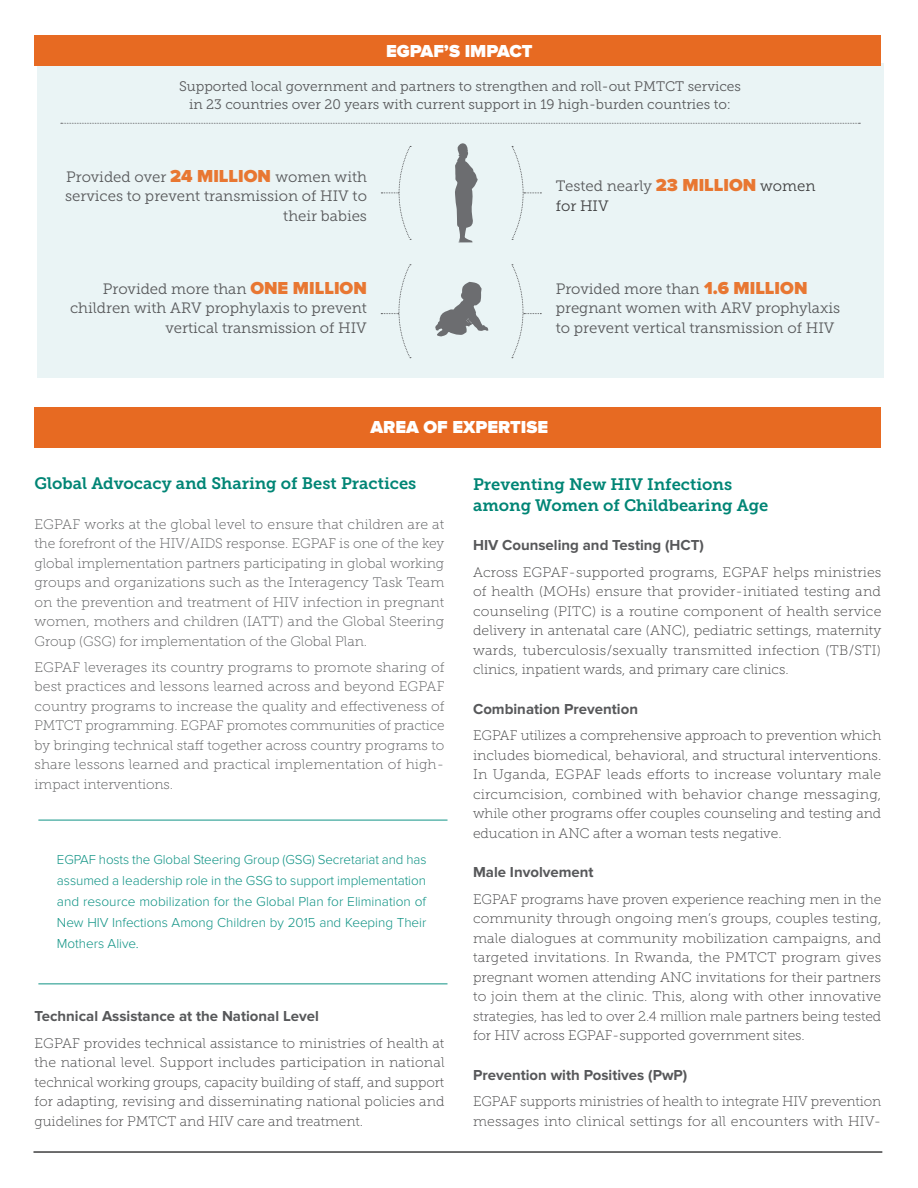
<style>
.page{position:relative;width:918px;height:1188px;background:#fff}
.page>*{position:absolute;margin:0;border:0;box-sizing:border-box;transform-origin:0 0}
.t1{font:900 18px "Proxima Nova";color:#fff}
.t2{font:16.5px/21px "Museo Slab 700";color:#008575}
.body{font:15px/19.5px "Museo Slab 300";color:#57585a;text-align:right}
.body-2{font:700 15px "Proxima Nova";color:#57585a}
.body-3{font:13.8px/19.5px "Museo Slab 100";color:#3e3e3f;text-align:justify}
.body-4{font:13.8px/19.5px "Museo Slab 100";color:#57585a;text-align:justify}
.body-5{font:13.8px/18px "Museo Slab 300";color:#57585a;text-align:center}
.Bullet{font:300 13.5px/21px "Proxima Nova";letter-spacing:-.005em;color:#109385;text-align:justify}
.s1{font-family:"Proxima Nova";font-weight:900;font-size:18px;color:#e87732}
.s2{color:#3e3e3f}
</style>
<div class="page">
<div style="left:37px;top:64px;width:846px;height:314px;background:#eaf4f5"></div>
<svg style="left:381px;top:146px;width:30px;height:94px"></svg>
<svg style="left:511px;top:146px;width:30px;height:94px"></svg>
<svg style="left:455px;top:143px;width:23px;height:100px"></svg>
<svg style="left:381px;top:264px;width:30px;height:94px"></svg>
<svg style="left:511px;top:264px;width:30px;height:94px"></svg>
<svg style="left:61px;top:123px;width:799px;height:1px"></svg>
<svg style="left:435px;top:282px;width:53px;height:54px"></svg>
<hr style="left:33px;top:1151px;width:849px;height:2px;background:#3e3e3f">
<hr style="left:38px;top:820px;width:410px;height:1px;background:#109385">
<hr style="left:38px;top:984px;width:410px;height:1px;background:#109385">
<div style="left:35px;top:407px;width:846px;height:41px;background:#e76a22"></div>
<div style="left:35px;top:36px;width:846px;height:30px;background:#e76a22"></div>
<p class="t1" style="left:386px;top:41px;width:148px">EGPAF’S IMPACT</p>
<p class="body-5" style="left:179px;top:77px;width:564px">Supported local government and partners to strengthen and roll-out PMTCT services in 23 countries over 20 years with current support in 19 high-burden countries to:</p>
<p class="body" style="left:65px;top:167px;width:303px">Provided over <span class="s1">24 MILLION</span> women with services to prevent transmission of HIV to their babies</p>
<p class="body" style="left:556px;top:177px;width:261px;text-align:left">Tested nearly <span class="s1">23 MILLION</span> <span class="s2">women for HIV</span></p>
<p class="body" style="left:70px;top:279px;width:298px">Provided more than <span class="s1">ONE MILLION </span>children with ARV prophylaxis to prevent vertical transmission of HIV</p>
<p class="body" style="left:556px;top:279px;width:286px;text-align:left">Provided more than <span class="s1">1.6 MILLION </span>pregnant women with ARV prophylaxis to prevent vertical transmission of HIV</p>
<p class="t1" style="left:370px;top:417px;width:179px">AREA OF EXPERTISE</p>
<p class="t2" style="left:35px;top:473px;width:383px">Global Advocacy and Sharing of Best Practices</p>
<p class="body-4" style="left:35px;top:514px;width:411px">EGPAF works at the global level to ensure that children are at the forefront of the HIV/AIDS response. EGPAF is one of the key global implementation partners participating in global working groups and organizations such as the Interagency Task Team on the prevention and treatment of HIV infection in pregnant women, mothers and children (IATT) and the Global Steering Group (GSG) for implementation of the Global Plan.</p>
<p class="body-4" style="left:35px;top:657px;width:412px">EGPAF leverages its country programs to promote sharing of best practices and lessons learned across and beyond EGPAF country programs to increase the quality and effectiveness of PMTCT programming. EGPAF promotes communities of practice by bringing technical staff together across country programs to share lessons learned and practical implementation of high&shy;impact interventions.</p>
<p class="Bullet" style="left:57px;top:849px;width:371px">EGPAF hosts the Global Steering Group (GSG) Secretariat and has assumed a leadership role in the GSG to support implementation and resource mobilization for the Global Plan for Elimination of New HIV Infections Among Children by 2015 and Keeping Their Mothers Alive.</p>
<p class="body-2" style="left:35px;top:1008px;width:286px">Technical Assistance at the National Level</p>
<p class="body-3" style="left:35px;top:1033px;width:412px">EGPAF provides technical assistance to ministries of health at the national level. Support includes participation in national technical working groups, capacity building of staff, and support for adapting, revising and disseminating national policies and guidelines for PMTCT and HIV care and treatment.</p>
<p class="t2" style="left:473px;top:474px;width:297px">Preventing New HIV Infections among Women of Childbearing Age</p>
<p class="body-2" style="left:473px;top:537px;width:233px">HIV Counseling and Testing (HCT)</p>
<p class="body-3" style="left:473px;top:562px;width:410px">Across EGPAF-supported programs, EGPAF helps ministries of health (MOHs) ensure that provider-initiated testing and counseling (PITC) is a routine component of health service delivery in antenatal care (ANC), pediatric settings, maternity wards, tuberculosis/sexually transmitted infection (TB/STI) clinics, inpatient wards, and primary care clinics.</p>
<p class="body-2" style="left:473px;top:700px;width:166px">Combination Prevention</p>
<p class="body-3" style="left:473px;top:726px;width:410px">EGPAF utilizes a comprehensive approach to prevention which includes biomedical, behavioral, and structural interventions.<br>In Uganda, EGPAF leads efforts to increase voluntary male circumcision, combined with behavior change messaging, while other programs offer couples counseling and testing and education in ANC after a woman tests negative.</p>
<p class="body-2" style="left:473px;top:864px;width:122px">Male Involvement</p>
<p class="body-3" style="left:473px;top:889px;width:410px">EGPAF programs have proven experience reaching men in the community through ongoing men’s groups, couples testing, male dialogues at community mobilization campaigns, and targeted invitations. In Rwanda, the PMTCT program gives pregnant women attending ANC invitations for their partners to join them at the clinic. This, along with other innovative strategies, has led to over 2.4 million male partners being tested for HIV across EGPAF-supported government sites.</p>
<p class="body-2" style="left:473px;top:1066px;width:216px">Prevention with Positives (PwP)</p>
<p class="body-3" style="left:473px;top:1092px;width:410px">EGPAF supports ministries of health to integrate HIV prevention messages into clinical settings for all encounters with HIV-</p>
</div>
